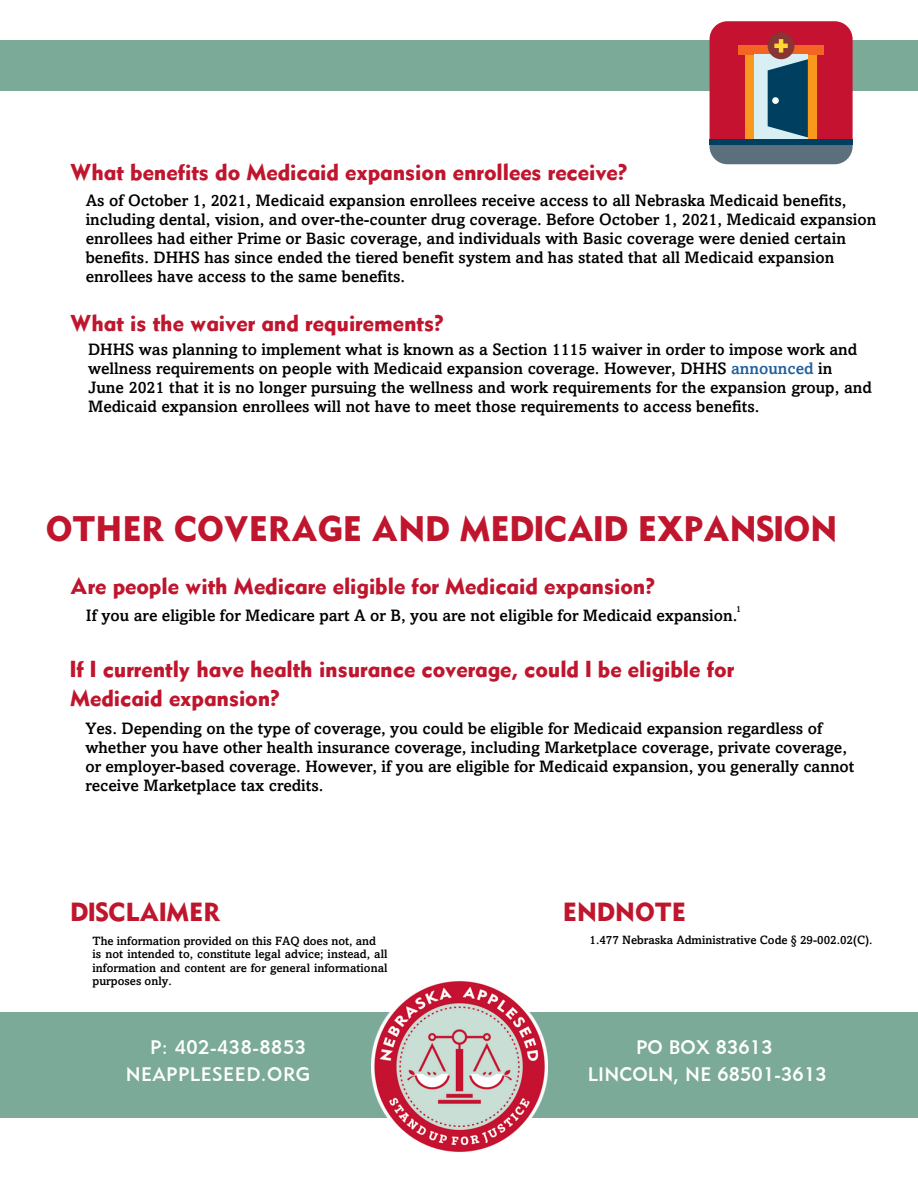
<style>
.page{position:relative;width:918px;height:1188px;background:#fff}
.page>*{position:absolute;margin:0;border:0;box-sizing:border-box;transform-origin:0 0}
.t1{font:34.5px "Cg Gothic No 3";color:#bf162e}
.t2{font:25.5px "Cg Gothic No 3";color:#bf162e}
.t3{font:22.5px/29.2px "Cg Gothic No 3";color:#bf162e}
.t4{font:19.5px/27px "Geometric 415 BT Medium A";letter-spacing:.015em;color:#fff;text-align:right}
.t5{font:500 16.5px/19.2px "Amasis MT Std";color:#000}
.t6{font:500 12px/13.5px "Amasis MT Std";color:#000;text-align:justify}
.t7{font:500 9px "Amasis MT Std";color:#000}
.s1{color:#215e9e}
</style>
<div class="page">
<div style="left:0;top:1012px;width:918px;height:106px;background:#7baa98"></div>
<div style="left:0;top:40px;width:918px;height:50px;background:#7baa98"></div>
<svg style="left:710px;top:21px;width:143px;height:143px;background:#a04b54"></svg>
<hr style="left:710px;top:140px;width:143px;height:4px;background:#003f5f">
<img style="left:371px;top:981px;width:177px;height:171px">
<p class="t3" style="left:70px;top:159px;width:559px">What benefits do Medicaid expansion enrollees receive?</p>
<p class="t5" style="left:86px;top:192px;width:792px">As of October 1, 2021, Medicaid expansion enrollees receive access to all Nebraska Medicaid benefits, including dental, vision, and over-the-counter drug coverage. Before October 1, 2021, Medicaid expansion enrollees had either Prime or Basic coverage, and individuals with Basic coverage were denied certain benefits. DHHS has since ended the tiered benefit system and has stated that all Medicaid expansion enrollees have access to the same benefits.</p>
<p class="t3" style="left:70px;top:310px;width:375px">What is the waiver and requirements?</p>
<p class="t5" style="left:88px;top:341px;width:771px">DHHS was planning to implement what is known as a Section 1115 waiver in order to impose work and wellness requirements on people with Medicaid expansion coverage. However, DHHS <span class="s1">announced</span> in</p>
<p class="t5" style="left:88px;top:380px;width:785px">June 2021 that it is no longer pursuing the wellness and work requirements for the expansion group, and<br>Medicaid expansion enrollees will not have to meet those requirements to access benefits.</p>
<p class="t1" style="left:46px;top:515px;width:793px">OTHER COVERAGE AND MEDICAID EXPANSION</p>
<p class="t3" style="left:70px;top:572px;width:587px">Are people with Medicare eligible for Medicaid expansion?</p>
<p class="t7" style="left:736px;top:606px;width:6px">1</p>
<p class="t5" style="left:86px;top:608px;width:653px">If you are eligible for Medicare part A or B, you are not eligible for Medicaid expansion.</p>
<p class="t3" style="left:70px;top:656px;width:665px">If I currently have health insurance coverage, could I be eligible for<br>Medicaid expansion?</p>
<p class="t5" style="left:85px;top:720px;width:738px">Yes. Depending on the type of coverage, you could be eligible for Medicaid expansion regardless of</p>
<p class="t5" style="left:85px;top:739px;width:771px">whether you have other health insurance coverage, including Marketplace coverage, private coverage, or employer-based coverage. However, if you are eligible for Medicaid expansion, you generally cannot receive Marketplace tax credits.</p>
<p class="t2" style="left:70px;top:901px;width:152px">DISCLAIMER</p>
<p class="t6" style="left:93px;top:935px;width:285px">The information provided on this FAQ does not, and</p>
<p class="t6" style="left:93px;top:948px;width:296px">is not intended to, constitute legal advice; instead, all information and content are for general informational purposes only.</p>
<p class="t2" style="left:563px;top:901px;width:125px">ENDNOTE</p>
<p class="t6" style="left:590px;top:935px;width:284px">1.477 Nebraska Administrative Code § 29-002.02(C).</p>
<p class="t4" style="left:126px;top:1033px;width:186px">P: 402-438-8853<br>NEAPPLESEED.ORG</p>
<p class="t4" style="left:636px;top:1033px;width:138px">PO BOX 83613</p>
<p class="t4" style="left:588px;top:1060px;width:240px">LINCOLN, NE 68501-3613</p>
</div>
